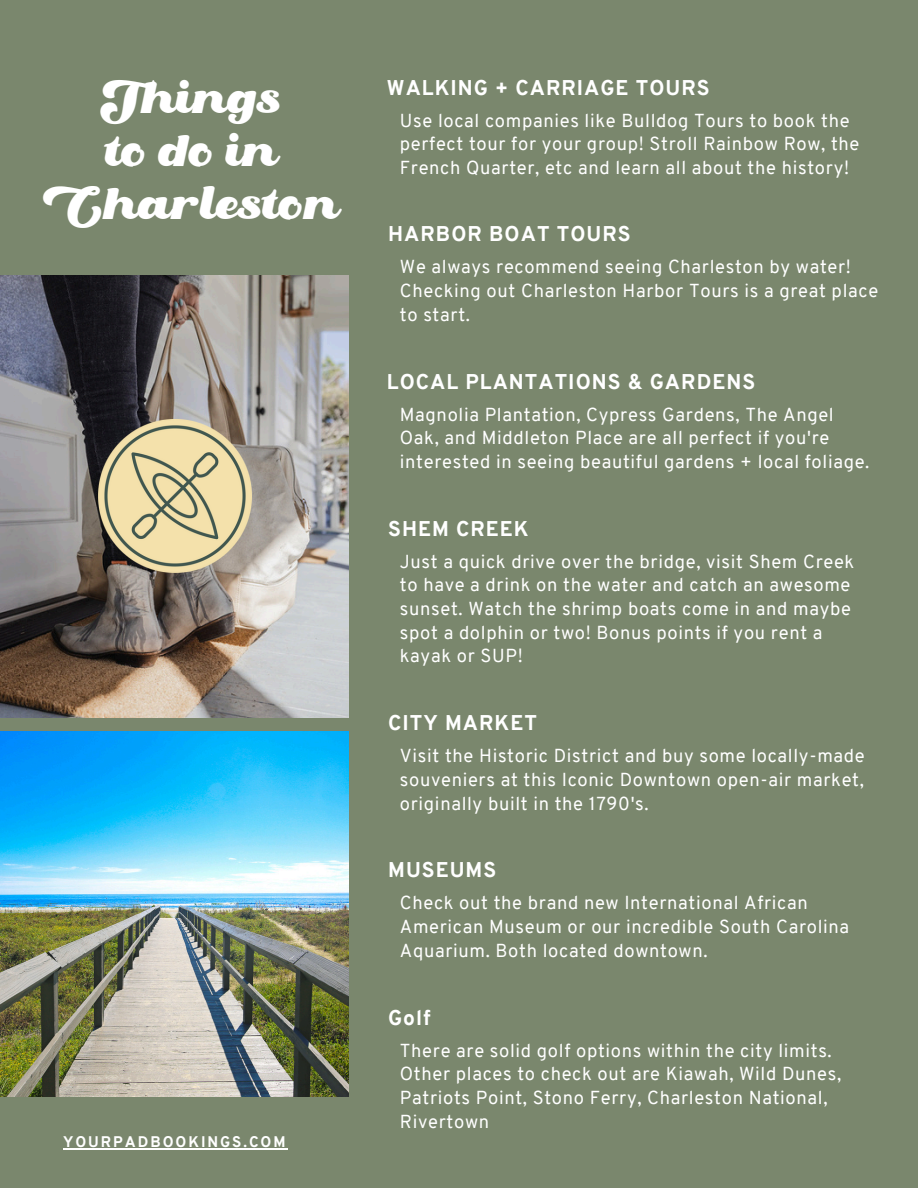
<style>
.page{position:relative;width:918px;height:1188px;background:#7a876d}
.page>*{position:absolute;margin:0;border:0;box-sizing:border-box;transform-origin:0 0}
.t1{font:44.25px/52.8px "Oaklash";color:#fff;text-align:center}
.t2{font:800 20.85px "Overpass";letter-spacing:.05em;color:#fff}
.t3{font:18.3px/23.7px "Overpass";letter-spacing:.035em;color:#fff}
.t4{font:800 15px "Overpass";letter-spacing:.13em;color:#fff}
</style>
<div class="page">
<img style="left:0;top:732px;width:349px;height:364px">
<img style="left:0;top:275px;width:349px;height:443px">
<img style="left:98px;top:419px;width:153px;height:153px">
<hr style="left:63px;top:1148px;width:225px;height:2px;background:#fff">
<p class="t1" style="left:43px;top:76px;width:296px">Things<br>to do in<br>Charleston</p>
<h4 class="t4" style="left:63px;top:1136px;width:224px">YOURPADBOOKINGS.COM</h4>
<h2 class="t2" style="left:387px;top:79px;width:324px">WALKING + CARRIAGE TOURS</h2>
<p class="t3" style="left:400px;top:110px;width:461px">Use local companies like Bulldog Tours to book the perfect tour for your group! Stroll Rainbow Row, the<br>French Quarter, etc and learn all about the history!</p>
<h4 class="t2" style="left:388px;top:226px;width:244px">HARBOR BOAT TOURS</h4>
<h2 class="t3" style="left:400px;top:257px;width:480px">We always recommend seeing Charleston by water!<br>Checking out Charleston Harbor Tours is a great place to start.</h2>
<h4 class="t2" style="left:387px;top:373px;width:370px">LOCAL PLANTATIONS &amp; GARDENS</h4>
<h4 class="t3" style="left:400px;top:404px;width:471px">Magnolia Plantation, Cypress Gardens, The Angel<br>Oak, and Middleton Place are all perfect if you're interested in seeing beautiful gardens + local foliage.</h4>
<h2 class="t2" style="left:388px;top:520px;width:142px">SHEM CREEK</h2>
<h2 class="t3" style="left:400px;top:551px;width:456px">Just a quick drive over the bridge, visit Shem Creek to have a drink on the water and catch an awesome sunset. Watch the shrimp boats come in and maybe spot a dolphin or two! Bonus points if you rent a kayak or SUP!</h2>
<h4 class="t2" style="left:388px;top:715px;width:150px">CITY MARKET</h4>
<h4 class="t3" style="left:400px;top:746px;width:466px;text-align:justify">Visit the Historic District and buy some locally-made souveniers at this Iconic Downtown open-air market, originally built in the 1790's.</h4>
<h2 class="t2" style="left:388px;top:862px;width:110px">MUSEUMS</h2>
<h2 class="t3" style="left:400px;top:893px;width:451px">Check out the brand new International African<br>American Museum or our incredible South Carolina<br>Aquarium. Both located downtown.</h2>
<h3 class="t2" style="left:388px;top:1009px;width:44px">Golf</h3>
<h4 class="t3" style="left:400px;top:1040px;width:443px">There are solid golf options within the city limits.<br>Other places to check out are Kiawah, Wild Dunes, Patriots Point, Stono Ferry, Charleston National, Rivertown</h4>
</div>
